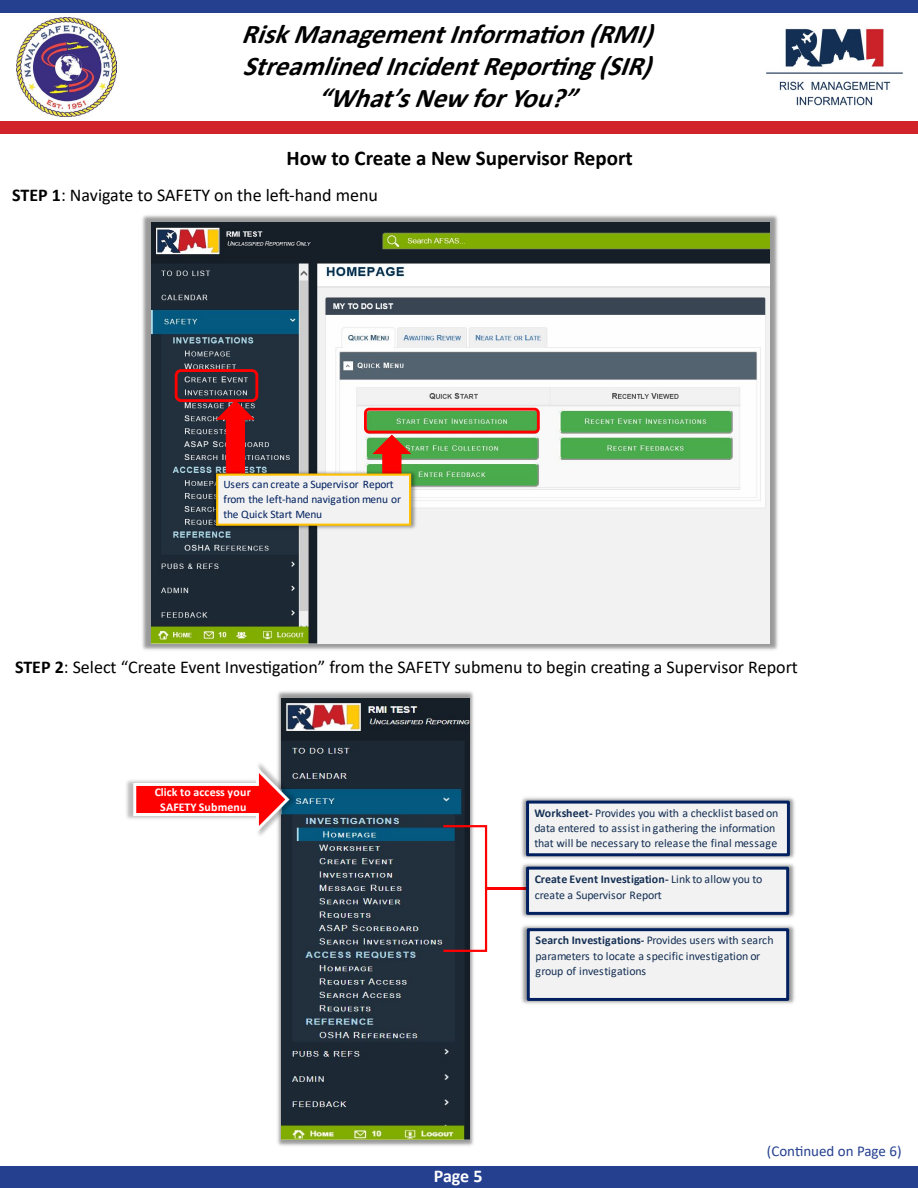
<style>
.page{position:relative;width:918px;height:1188px;background:#fff}
.page>*{position:absolute;margin:0;border:0;box-sizing:border-box;transform-origin:0 0}
.t1{font:italic 700 27px "Calibri";color:#000}
.t2{font:700 21px "Calibri";color:#000}
.t3{font:18px "Calibri";color:#000}
.t4{font:700 18px "Calibri";color:#fff}
.t5{font:15px "Calibri";color:#25408f}
.t6{font:11.85px/15.1px "Calibri";color:#142f54}
.t7{font:11.85px/15.6px "Calibri";letter-spacing:-.02em;color:#142f54}
.t8{font:700 11.85px/15.6px "Calibri";letter-spacing:.02em;color:#fff;text-align:center}
.t9{font:11.4px/15px "Calibri";letter-spacing:-.02em;color:#002060}
.s1{font-weight:700}
</style>
<div class="page">
<img style="left:16px;top:18px;width:101px;height:99px">
<img style="left:766px;top:28px;width:137px;height:78px">
<div style="left:0;top:0;width:918px;height:13px;background:#25408f"></div>
<div style="left:0;top:122px;width:918px;height:12px;background:#d2232a"></div>
<div style="left:0;top:1166px;width:918px;height:22px;background:#25408f"></div>
<img style="left:277px;top:691px;width:197px;height:455px">
<img style="left:282px;top:698px;width:187px;height:441px">
<svg style="left:441px;top:824px;width:76px;height:129px"></svg>
<img style="left:521px;top:797px;width:274px;height:62px">
<div style="left:526px;top:801px;width:264px;height:55px;background:#f2f2f2;border:3px solid #002060"></div>
<img style="left:517px;top:863px;width:278px;height:141px">
<div style="left:526px;top:867px;width:263px;height:48px;background:#f2f2f2;border:3px solid #002060"></div>
<div style="left:527px;top:928px;width:262px;height:73px;background:#f2f2f2;border:3px solid #002060"></div>
<img style="left:126px;top:758px;width:175px;height:83px">
<svg style="left:132px;top:762px;width:160px;height:75px"></svg>
<img style="left:142px;top:215px;width:636px;height:435px">
<img style="left:151px;top:222px;width:618px;height:421px">
<div style="left:175px;top:369px;width:83px;height:33px;border:3px solid #f00;border-radius:5px"></div>
<div style="left:364px;top:408px;width:176px;height:25px;border:3px solid #f00;border-radius:4px"></div>
<svg style="left:216px;top:400px;width:39px;height:67px;background:#9e1f25"></svg>
<svg style="left:373px;top:434px;width:39px;height:33px"></svg>
<img style="left:208px;top:467px;width:211px;height:65px">
<div style="left:217px;top:475px;width:193px;height:50px;background:#f2f2f2"></div>
<div style="left:216px;top:474px;width:195px;height:52px;border:2px solid #ffc000"></div>
<p class="t1" style="left:241px;top:15px;width:425px">RiskManagementInformation(RMI)</p>
<p class="t1" style="left:242px;top:47px;width:423px">StreamlinedIncidentReporting(SIR)</p>
<p class="t1" style="left:318px;top:79px;width:273px">“What’sNewforYou?”</p>
<p class="t2" style="left:287px;top:143px;width:348px">How to Create a New Supervisor Report</p>
<p class="t3" style="left:12px;top:183px;width:367px"><span class="s1">STEP 1</span>: Navigate to SAFETY on the left-hand menu</p>
<p class="t9" style="left:223px;top:477px;width:179px">Users can create a Supervisor Report from the left-hand navigation menu or the Quick Start Menu</p>
<p class="t3" style="left:15px;top:654px;width:784px"><span class="s1">STEP 2</span>: Select “Create Event Investigation” from the SAFETY submenu to begin creating a Supervisor Report</p>
<p class="t8" style="left:155px;top:784px;width:98px">Click to access your<br>SAFETY Submenu</p>
<p class="t6" style="left:534px;top:805px;width:246px"><span class="s1">Worksheet-</span> Provides you with a checklist based on data entered to assist in gathering the information that will be necessary to release the final message</p>
<p class="t7" style="left:535px;top:871px;width:229px"><span class="s1">Create Event Investigation-</span> Link to allow you to create a Supervisor Report</p>
<p class="t6" style="left:536px;top:932px;width:240px"><span class="s1">Search Investigations-</span> Provides users with search parameters to locate a specific investigation or group of investigations</p>
<p class="t4" style="left:434px;top:1163px;width:50px">Page 5</p>
<p class="t5" style="left:767px;top:1141px;width:136px">(Continued on Page 6)</p>
</div>
